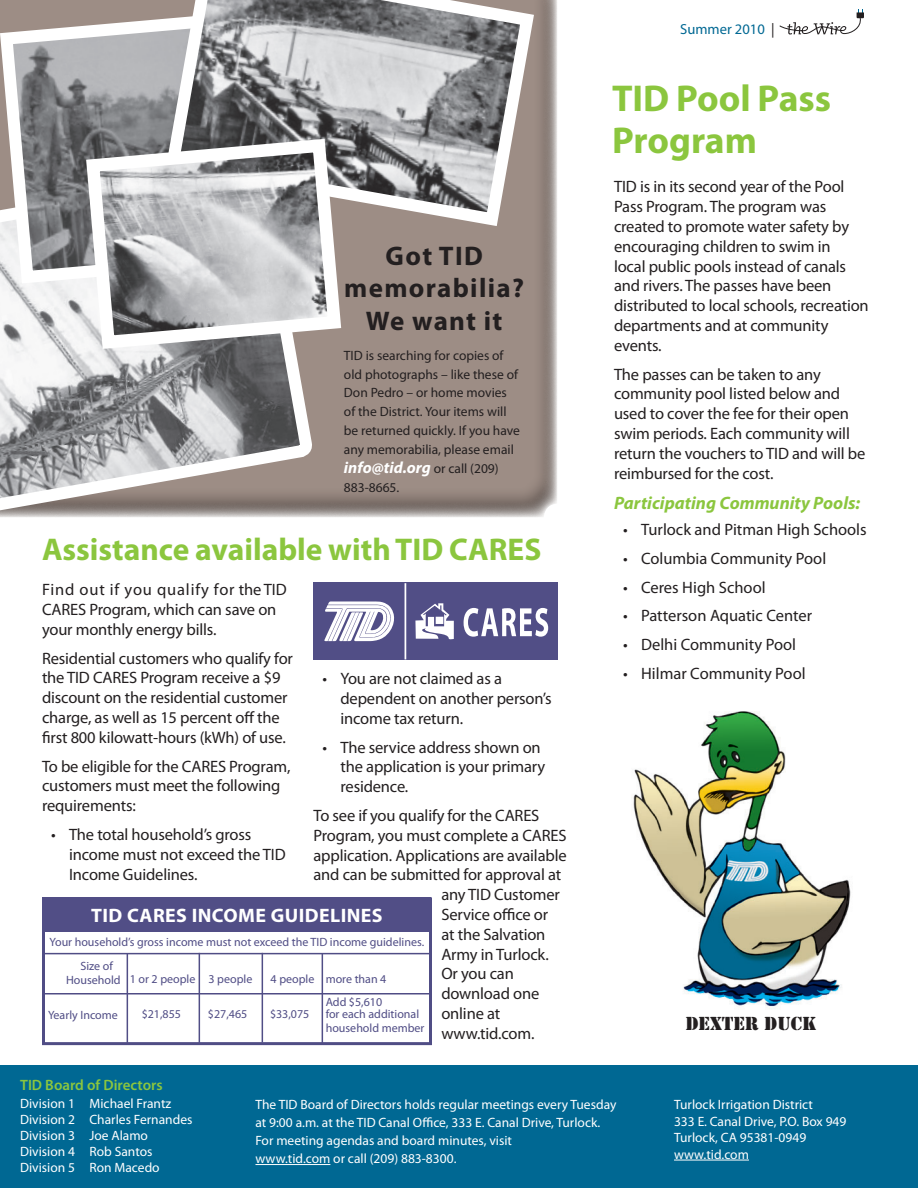
<style>
.page{position:relative;width:918px;height:1188px;background:#fff}
.page>*{position:absolute;margin:0;border:0;box-sizing:border-box;transform-origin:0 0}
.t1{font:700 37.5px/42px "Myriad Pro";color:#8bc63e}
.t2{font:700 31.5px "Myriad Pro";color:#8bc63e}
.t3{font:700 27px/32.5px "Myriad Pro";letter-spacing:.05em;color:#231f20;text-align:center}
.t4{font:700 19.5px "Myriad Pro";letter-spacing:.02em;color:#fff}
.t5{font:italic 700 18px "Myriad Pro";color:#8bc63e}
.t6{font:17.55px "Stencil Std";color:#231f20}
.t7{font:16.5px/19.8px "Myriad Pro";letter-spacing:-.01em;color:#231f20}
.t8{font:italic 700 16.2px "Myriad Pro";color:#fff}
.t9{font:600 15px "Myriad Pro";color:#8bc63e}
.t10{font:14.55px "Myriad Pro";color:#006893}
.t11{font:13.5px/18px "Myriad Pro";color:#fff}
.t12{font:13.5px/18.9px "Myriad Pro";color:#231f20}
.t13{font:12px "Myriad Pro";color:#504d85}
.s1{color:#231f20}
.s2{font-weight:400;font-style:normal;font-size:13.5px;color:#231f20}
</style>
<div class="page">
<div style="left:0;top:1065px;width:918px;height:123px;background:#006893"></div>
<hr style="left:255px;top:1164px;width:75px;height:1px;background:#fff">
<hr style="left:674px;top:1160px;width:75px;height:1px;background:#fff">
<div style="left:0;top:0;width:558px;height:520px;background:#231f20;opacity:.5"></div>
<svg style="left:779px;top:10px;width:85px;height:25px"></svg>
<div style="left:313px;top:583px;width:244px;height:77px;background:#514e86"></div>
<hr style="left:405px;top:583px;width:1px;height:76px;background:#fff">
<svg style="left:324px;top:601px;width:70px;height:40px"></svg>
<svg style="left:415px;top:603px;width:39px;height:37px"></svg>
<svg style="left:464px;top:608px;width:84px;height:29px"></svg>
<img style="left:633px;top:711px;width:218px;height:298px">
<div style="left:42px;top:897px;width:390px;height:148px;border:3px solid #504d85"></div>
<div style="left:42px;top:897px;width:389px;height:35px;background:#514e86"></div>
<hr style="left:43px;top:993px;width:388px;height:2px;background:#504d85">
<hr style="left:43px;top:953px;width:387px;height:1px;background:#504d85">
<hr style="left:127px;top:953px;width:1px;height:90px;background:#514e86">
<hr style="left:199px;top:953px;width:1px;height:90px;background:#514e86">
<hr style="left:262px;top:953px;width:1px;height:90px;background:#514e86">
<hr style="left:322px;top:953px;width:1px;height:91px;background:#514e86">
<svg style="left:0;top:290px;width:314px;height:293px"></svg>
<svg style="left:0;top:7px;width:159px;height:283px"></svg>
<svg style="left:159px;top:0;width:382px;height:233px;background:#a2a0a1"></svg>
<svg style="left:79px;top:132px;width:269px;height:224px"></svg>
<p class="t10" style="left:680px;top:20px;width:96px">Summer 2010 <span class="s1">|</span></p>
<p class="t3" style="left:344px;top:238px;width:181px">Got TID memorabilia?<br>We want it</p>
<p class="t12" style="left:344px;top:345px;width:178px">TID is searching for copies of old photographs – like these of<br>Don Pedro – or home movies of the District. Your items will be returned quickly. If you have any memorabilia, please email</p>
<p class="t8" style="left:344px;top:457px;width:156px">info@tid.org <span class="s2">or call (209)</span></p>
<p class="t12" style="left:344px;top:478px;width:57px">883-8665.</p>
<p class="t2" style="left:42px;top:529px;width:501px">Assistance available with TID CARES</p>
<p class="t7" style="left:42px;top:579px;width:246px">Find out if you qualify for the TID<br>CARES Program, which can save on your monthly energy bills.</p>
<p class="t7" style="left:42px;top:648px;width:252px">Residential customers who qualify for the TID CARES Program receive a $9 discount on the residential customer charge, as well as 15 percent off the first 800 kilowatt-hours (kWh) of use.</p>
<p class="t7" style="left:42px;top:756px;width:250px">To be eligible for the CARES Program, customers must meet the following requirements:</p>
<p class="t7" style="left:69px;top:824px;width:218px;text-indent:-18px">• The total household’s gross income must not exceed the TID<br>Income Guidelines.</p>
<p class="t7" style="left:340px;top:669px;width:213px;text-indent:-18px">• You are not claimed as a dependent on another person’s income tax return.</p>
<p class="t7" style="left:340px;top:737px;width:206px;text-indent:-18px">• The service address shown on the application is your primary residence.</p>
<p class="t7" style="left:314px;top:805px;width:227px">To see if you qualify for the CARES</p>
<p class="t7" style="left:314px;top:825px;width:255px">Program, you must complete a CARES</p>
<p class="t7" style="left:314px;top:845px;width:255px">application. Applications are available</p>
<p class="t7" style="left:314px;top:865px;width:249px">and can be submitted for approval at</p>
<p class="t7" style="left:441px;top:885px;width:120px">any TID Customer</p>
<p class="t7" style="left:441px;top:904px;width:108px">Service office or</p>
<p class="t7" style="left:441px;top:924px;width:106px">at the Salvation</p>
<p class="t7" style="left:441px;top:944px;width:109px">Army in Turlock.</p>
<p class="t7" style="left:441px;top:964px;width:74px">Or you can</p>
<p class="t7" style="left:441px;top:984px;width:99px">download one</p>
<p class="t7" style="left:441px;top:1003px;width:60px">online at</p>
<p class="t7" style="left:441px;top:1023px;width:95px">www.tid.com.</p>
<p class="t4" style="left:91px;top:902px;width:293px">TID CARES INCOME GUIDELINES</p>
<p class="t13" style="left:50px;top:935px;width:376px">Your household’s gross income must not exceed the TID income guidelines.</p>
<p class="t13" style="left:81px;top:958px;width:34px">Size of</p>
<p class="t13" style="left:66px;top:973px;width:56px">Household</p>
<p class="t13" style="left:130px;top:971px;width:67px">1 or 2 people</p>
<p class="t13" style="left:209px;top:972px;width:45px">3 people</p>
<p class="t13" style="left:271px;top:972px;width:45px">4 people</p>
<p class="t13" style="left:326px;top:971px;width:62px">more than 4</p>
<p class="t13" style="left:48px;top:1008px;width:71px">Yearly Income</p>
<p class="t13" style="left:142px;top:1007px;width:41px">$21,855</p>
<p class="t13" style="left:208px;top:1007px;width:41px">$27,465</p>
<p class="t13" style="left:270px;top:1007px;width:41px">$33,075</p>
<p class="t13" style="left:326px;top:995px;width:58px">Add $5,610</p>
<p class="t13" style="left:326px;top:1007px;width:95px">for each additional</p>
<p class="t13" style="left:326px;top:1021px;width:100px">household member</p>
<p class="t9" style="left:20px;top:1076px;width:144px">TID Board of Directors</p>
<p class="t1" style="left:612px;top:76px;width:221px">TID Pool Pass<br>Program</p>
<p class="t7" style="left:614px;top:177px;width:256px">TID is in its second year of the Pool<br>Pass Program. The program was created to promote water safety by encouraging children to swim in<br>local public pools instead of canals and rivers. The passes have been distributed to local schools, recreation departments and at community events.</p>
<p class="t7" style="left:614px;top:364px;width:253px">The passes can be taken to any community pool listed below and used to cover the fee for their open swim periods. Each community will return the vouchers to TID and will be reimbursed for the cost.</p>
<p class="t5" style="left:614px;top:491px;width:248px">Participating Community Pools:</p>
<p class="t7" style="left:623px;top:519px;width:245px">• Turlock and Pitman High Schools</p>
<p class="t7" style="left:623px;top:548px;width:205px">• Columbia Community Pool</p>
<p class="t7" style="left:623px;top:577px;width:144px">• Ceres High School</p>
<p class="t7" style="left:623px;top:606px;width:191px">• Patterson Aquatic Center</p>
<p class="t7" style="left:623px;top:634px;width:175px">• Delhi Community Pool</p>
<p class="t7" style="left:623px;top:663px;width:184px">• Hilmar Community Pool</p>
<p class="t6" style="left:686px;top:1012px;width:132px">DEXTER DUCK</p>
<p class="t11" style="left:20px;top:1094px;width:153px">Division 1 Michael Frantz</p>
<p class="t11" style="left:20px;top:1110px;width:174px">Division 2 Charles Fernandes</p>
<p class="t11" style="left:20px;top:1126px;width:129px">Division 3 Joe Alamo</p>
<p class="t11" style="left:20px;top:1143px;width:134px">Division 4 Rob Santos</p>
<p class="t11" style="left:20px;top:1159px;width:141px">Division 5 Ron Macedo</p>
<p class="t11" style="left:255px;top:1095px;width:362px">The TID Board of Directors holds regular meetings every Tuesday at 9:00 a.m. at the TID Canal Office, 333 E. Canal Drive, Turlock.<br>For meeting agendas and board minutes, visit<br>www.tid.com or call (209) 883-8300.</p>
<p class="t11" style="left:674px;top:1095px;width:140px">Turlock Irrigation District</p>
<p class="t11" style="left:674px;top:1113px;width:174px;line-height:16.5px">333 E. Canal Drive, P.O. Box 949<br>Turlock, CA 95381-0949</p>
<p class="t11" style="left:674px;top:1145px;width:76px">www.tid.com</p>
</div>
